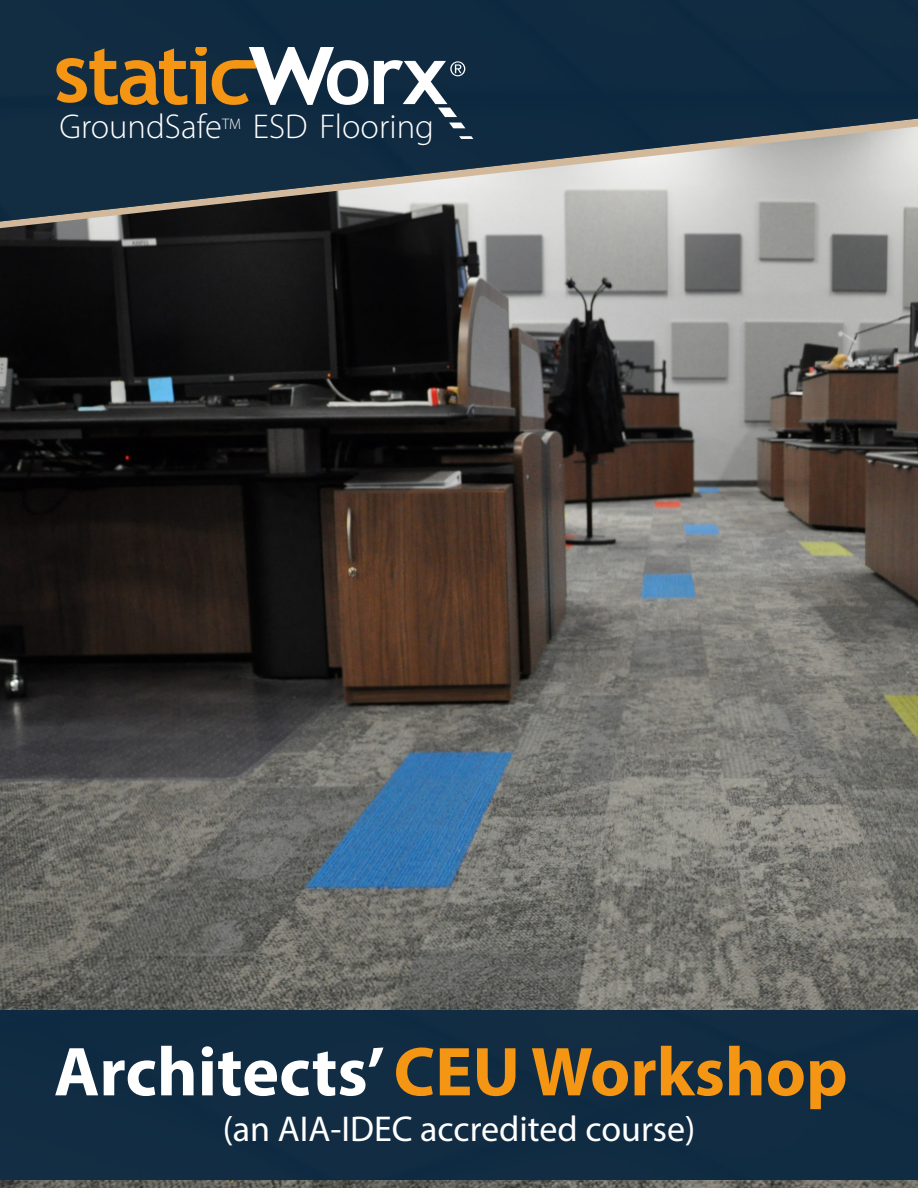
<style>
.page{position:relative;width:918px;height:1188px;background:#fff}
.page>*{position:absolute;margin:0;border:0;box-sizing:border-box;transform-origin:0 0}
.t1{font:700 69.9px "Myriad Pro";color:#fff}
.t2{font:36px "Myriad Pro";color:#fff}
.t3{font:300 34.5px "Myriad Pro";color:#fff}
.t4{font:300 15.3px "Myriad Pro";color:#fff}
.s1{color:#f49613}
</style>
<div class="page">
<img style="left:0;top:236px;width:918px;height:952px">
<div style="left:0;top:1011px;width:918px;height:169px;background:#112c43"></div>
<svg style="left:0;top:222px;width:918px;height:14px"></svg>
<img style="left:0;top:0;width:918px;height:222px">
<svg style="left:459px;top:136px;width:14px;height:3px"></svg>
<svg style="left:449px;top:123px;width:16px;height:5px"></svg>
<svg style="left:56px;top:48px;width:312px;height:57px"></svg>
<svg style="left:374px;top:60px;width:91px;height:57px"></svg>
<p class="t3" style="left:60px;top:106px;width:164px">GroundSafe</p>
<p class="t4" style="left:222px;top:115px;width:21px">TM</p>
<p class="t3" style="left:253px;top:106px;width:183px">ESD Flooring</p>
<p class="t1" style="left:54px;top:1026px;width:795px">Architects’ <span class="s1">CEU Workshop</span></p>
<p class="t2" style="left:223px;top:1107px;width:474px">(an AIA-IDEC accredited course)</p>
</div>
